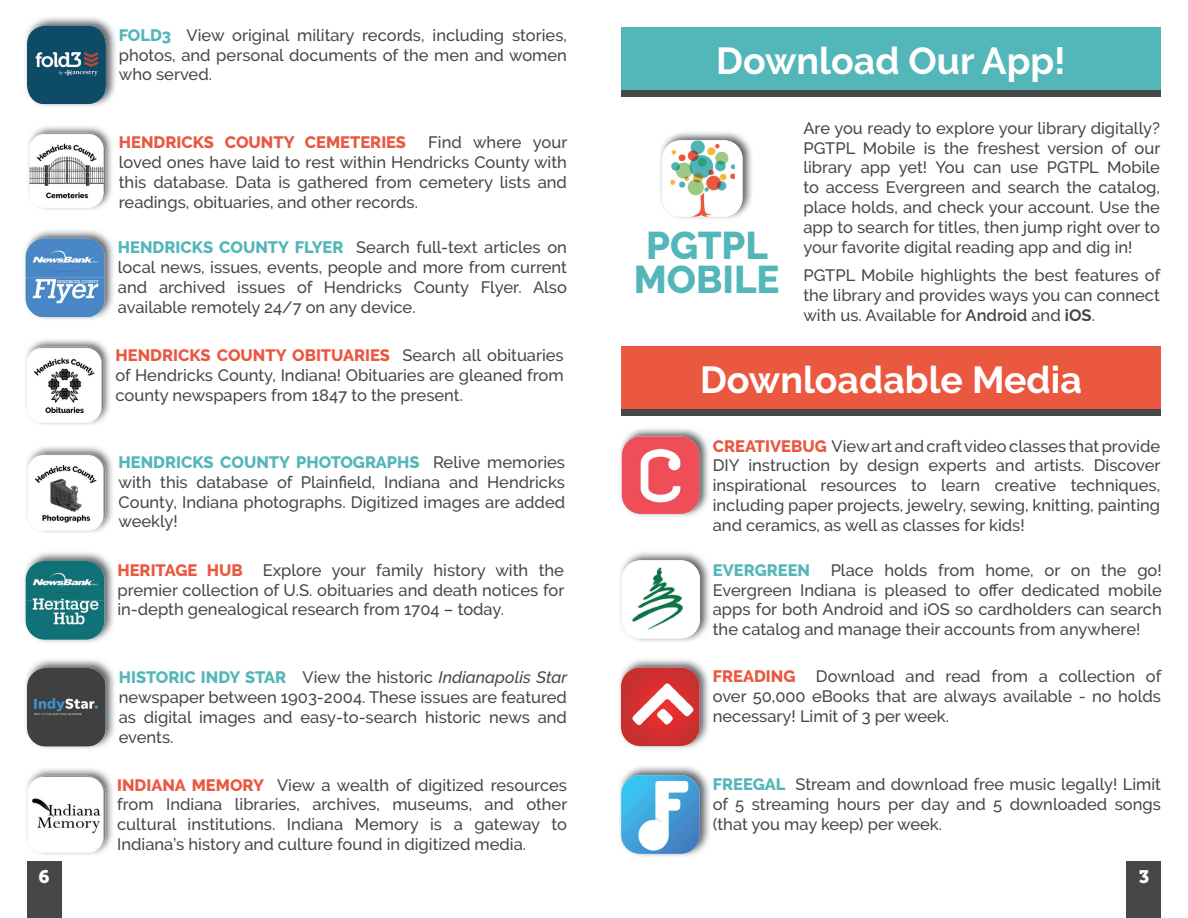
<style>
.page{position:relative;width:1188px;height:918px;background:#fff}
.page>*{position:absolute;margin:0;border:0;box-sizing:border-box;transform-origin:0 0}
.t1{font:800 38.55px/34.5px "Raleway";color:#53b6b9;text-align:center}
.t2{font:700 37.5px "Raleway";color:#fff}
.t3{font:18px "Museo Slab 900";color:#fff}
.t4{font:500 16.5px/19.8px "Raleway";color:#464748;text-align:justify}
.t5{font:800 16.5px "Raleway";color:#ea5840}
.s1{font-weight:800;color:#53b6b9}
.s2{font-weight:800;color:#ea5840}
.s3{font-style:italic}
.s4{font-weight:600}
.s5{font-weight:700}
</style>
<div class="page">
<div style="left:621px;top:27px;width:540px;height:68px;background:#53b6b9"></div>
<div style="left:621px;top:91px;width:540px;height:6px;background:#464748"></div>
<img style="left:25px;top:659px;width:90px;height:90px">
<img style="left:27px;top:668px;width:79px;height:79px">
<img style="left:26px;top:768px;width:87px;height:87px">
<img style="left:27px;top:776px;width:78px;height:78px">
<img style="left:28px;top:126px;width:84px;height:84px">
<img style="left:29px;top:133px;width:76px;height:76px">
<img style="left:31px;top:339px;width:79px;height:86px">
<img style="left:25px;top:346px;width:19px;height:78px">
<img style="left:26px;top:446px;width:87px;height:87px">
<img style="left:27px;top:453px;width:79px;height:79px">
<img style="left:619px;top:659px;width:90px;height:90px">
<img style="left:621px;top:667px;width:79px;height:79px">
<img style="left:619px;top:766px;width:91px;height:91px">
<img style="left:621px;top:775px;width:79px;height:79px">
<img style="left:620px;top:428px;width:89px;height:89px">
<img style="left:622px;top:436px;width:77px;height:78px">
<img style="left:620px;top:552px;width:90px;height:90px">
<img style="left:622px;top:560px;width:78px;height:78px">
<img style="left:660px;top:132px;width:92px;height:87px">
<svg style="left:662px;top:140px;width:80px;height:77px"></svg>
<img style="left:670px;top:140px;width:11px;height:76px">
<div style="left:621px;top:346px;width:540px;height:68px;background:#ea5840"></div>
<div style="left:621px;top:410px;width:540px;height:6px;background:#464748"></div>
<img style="left:25px;top:17px;width:91px;height:90px">
<img style="left:27px;top:26px;width:79px;height:78px">
<img style="left:24px;top:552px;width:90px;height:91px">
<img style="left:26px;top:561px;width:78px;height:79px">
<img style="left:24px;top:230px;width:90px;height:90px">
<img style="left:26px;top:238px;width:78px;height:79px">
<div style="left:27px;top:861px;width:34px;height:57px;background:#464748"></div>
<div style="left:1127px;top:861px;width:34px;height:57px;background:#464748"></div>
<p class="t4" style="left:119px;top:25px;width:450px"><span class="s1">FOLD3</span> View original military records, including stories, photos, and personal documents of the men and women who served.</p>
<p class="t4" style="left:119px;top:132px;width:450px;text-indent:309px">Find where your loved ones have laid to rest within Hendricks County with this database. Data is gathered from cemetery lists and readings, obituaries, and other records.</p>
<p class="t5" style="left:119px;top:133px;width:289px">HENDRICKS COUNTY CEMETERIES</p>
<p class="t4" style="left:118px;top:237px;width:451px"><span class="s1">HENDRICKS COUNTY FLYER</span> Search full-text articles on local news, issues, events, people and more from current and archived issues of Hendricks County Flyer. Also available remotely 24/7 on any device.</p>
<p class="t4" style="left:116px;top:346px;width:450px"><span class="s2">HENDRICKS COUNTY OBITUARIES</span> Search all obituaries of Hendricks County, Indiana! Obituaries are gleaned from county newspapers from 1847 to the present.</p>
<p class="t4" style="left:119px;top:452px;width:448px"><span class="s1">HENDRICKS COUNTY PHOTOGRAPHS</span> Relive memories with this database of Plainfield, Indiana and Hendricks County, Indiana photographs. Digitized images are added weekly!</p>
<p class="t4" style="left:117px;top:560px;width:448px"><span class="s2">HERITAGE HUB</span> Explore your family history with the premier collection of U.S. obituaries and death notices for in-depth genealogical research from 1704 – today.</p>
<p class="t4" style="left:119px;top:668px;width:450px"><span class="s1">HISTORIC INDY STAR</span> View the historic <span class="s3">Indianapolis Star </span>newspaper between 1903-2004. These issues are featured as digital images and easy-to-search historic news and events.</p>
<p class="t4" style="left:117px;top:775px;width:452px"><span class="s2">INDIANA MEMORY</span> View a wealth of digitized resources from Indiana libraries, archives, museums, and other cultural institutions. Indiana Memory is a gateway to Indiana’s history and culture found in digitized media.</p>
<h2 class="t2" style="left:716px;top:39px;width:351px">Download Our App!</h2>
<h1 class="t1" style="left:634px;top:228px;width:147px">PGTPL<br>MOBILE</h1>
<p class="t4" style="left:803px;top:118px;width:358px">Are you ready to explore your library digitally?<br>PGTPL Mobile is the freshest version of our library app yet! You can use PGTPL Mobile to access Evergreen and search the catalog, place holds, and check your account. Use the app to search for titles, then jump right over to your favorite digital reading app and dig in!</p>
<p class="t4" style="left:803px;top:266px;width:358px">PGTPL Mobile highlights the best features of the library and provides ways you can connect with us. Available for <span class="s4">Android</span> and <span class="s5">iOS</span>.</p>
<h2 class="t2" style="left:700px;top:358px;width:383px">Downloadable Media</h2>
<p class="t4" style="left:713px;top:436px;width:449px"><span class="s2">CREATIVEBUG</span> View art and craft video classes that provide DIY instruction by design experts and artists. Discover inspirational resources to learn creative techniques, including paper projects, jewelry, sewing, knitting, painting and ceramics, as well as classes for kids!</p>
<p class="t4" style="left:713px;top:560px;width:451px"><span class="s1">EVERGREEN</span> Place holds from home, or on the go!<br>Evergreen Indiana is pleased to offer dedicated mobile apps for both Android and iOS so cardholders can search the catalog and manage their accounts from anywhere!</p>
<p class="t4" style="left:713px;top:667px;width:450px"><span class="s2">FREADING</span> Download and read from a collection of over 50,000 eBooks that are always available - no holds necessary! Limit of 3 per week.</p>
<p class="t4" style="left:713px;top:774px;width:450px"><span class="s1">FREEGAL</span> Stream and download free music legally! Limit of 5 streaming hours per day and 5 downloaded songs (that you may keep) per week.</p>
<p class="t3" style="left:38px;top:866px;width:13px">6</p>
<p class="t3" style="left:1139px;top:866px;width:12px">3</p>
</div>
